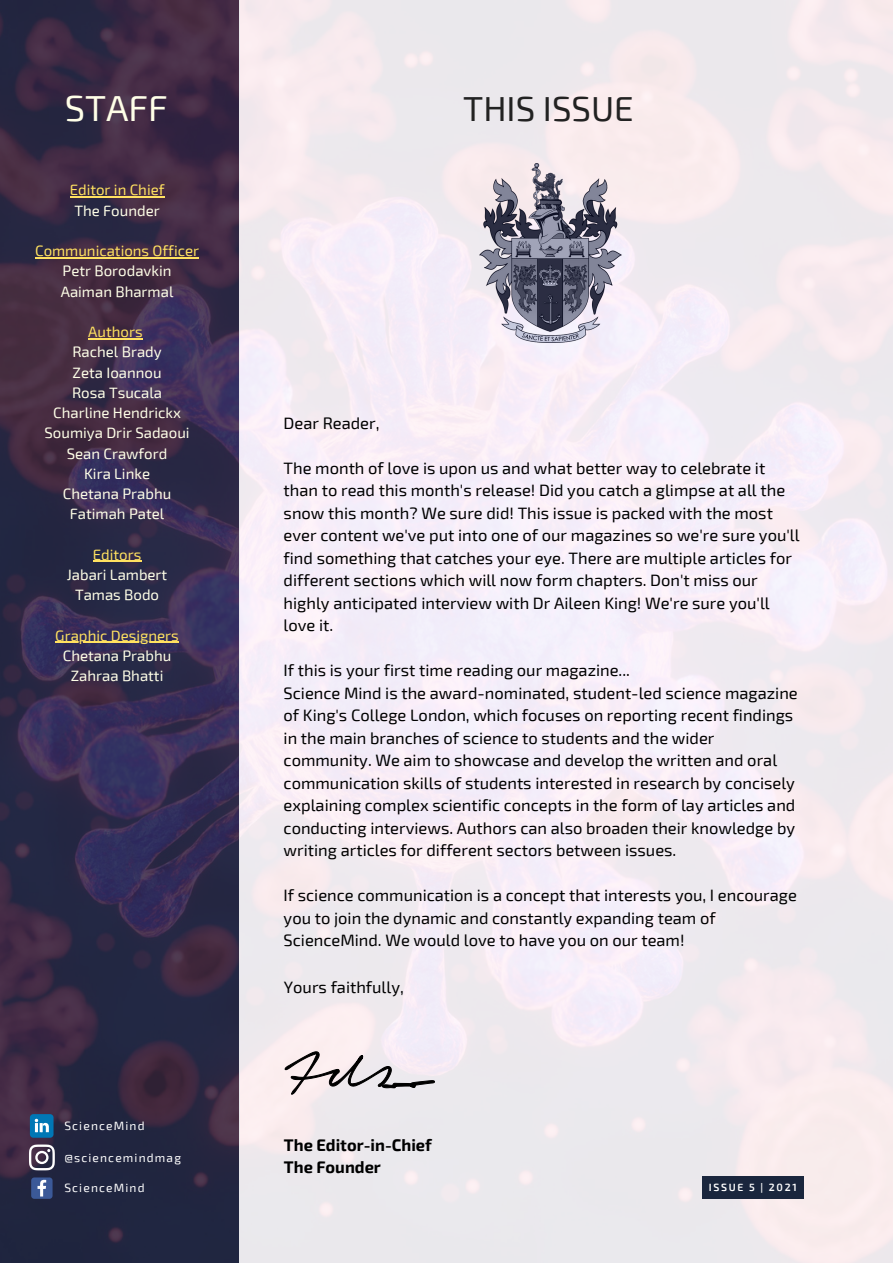
<style>
.page{position:relative;width:893px;height:1264px;background:#fff}
.page>*{position:absolute;margin:0;border:0;box-sizing:border-box;transform-origin:0 0}
.t1{font:36.15px "Exo 2";color:#ffffe8}
.t2{font:34.65px "Exo 2";color:#222}
.t3{font:16.5px/22.5px "Exo 2";color:#000}
.t4{font:700 16.5px "Exo 2";color:#000}
.t5{font:15px "Exo 2";color:#ffffe8}
.t6{font:15px "Exo 2";color:#ffe160}
.t7{font:12px "Exo 2";letter-spacing:.095em;color:#fff}
.t8{font:600 10.5px "Exo 2";letter-spacing:.16em;color:#fff}
</style>
<div class="page">
<svg style="left:0;top:0;width:239px;height:1262px;background:#352a48"></svg>
<div style="left:239px;top:0;width:653px;height:1262px;background:#f3ebef"></div>
<img style="left:479px;top:163px;width:142px;height:179px">
<svg style="left:29px;top:1144px;width:26px;height:26px"></svg>
<svg style="left:30px;top:1114px;width:24px;height:23px"></svg>
<div style="left:702px;top:1176px;width:101px;height:22px;background:#1a263d"></div>
<svg style="left:31px;top:1177px;width:22px;height:21px"></svg>
<hr style="left:70px;top:196px;width:94px;height:2px;background:#ffe160">
<hr style="left:35px;top:257px;width:164px;height:1px;background:#ffe160">
<hr style="left:88px;top:338px;width:55px;height:1px;background:#ffe160">
<hr style="left:93px;top:561px;width:48px;height:1px;background:#ffe160">
<hr style="left:55px;top:642px;width:124px;height:1px;background:#ffe160">
<svg style="left:284px;top:1051px;width:151px;height:43px"></svg>
<p class="t1" style="left:65px;top:85px;width:104px">STAFF</p>
<p class="t2" style="left:463px;top:86px;width:172px">THIS ISSUE</p>
<p class="t6" style="left:70px;top:180px;width:96px">Editor in Chief</p>
<p class="t5" style="left:74px;top:201px;width:87px">The Founder</p>
<p class="t6" style="left:35px;top:241px;width:165px">Communications Officer</p>
<p class="t5" style="left:63px;top:261px;width:111px">Petr Borodavkin</p>
<p class="t5" style="left:61px;top:281px;width:114px">Aaiman Bharmal</p>
<p class="t6" style="left:88px;top:322px;width:56px">Authors</p>
<p class="t5" style="left:72px;top:342px;width:91px">Rachel Brady</p>
<p class="t5" style="left:73px;top:362px;width:90px">Zeta Ioannou</p>
<p class="t5" style="left:72px;top:383px;width:92px">Rosa Tsucala</p>
<p class="t5" style="left:53px;top:403px;width:129px">Charline Hendrickx</p>
<p class="t5" style="left:45px;top:423px;width:147px">Soumiya Drir Sadaoui</p>
<p class="t5" style="left:67px;top:443px;width:102px">Sean Crawford</p>
<p class="t5" style="left:84px;top:464px;width:67px">Kira Linke</p>
<p class="t5" style="left:63px;top:484px;width:110px">Chetana Prabhu</p>
<p class="t5" style="left:70px;top:504px;width:96px">Fatimah Patel</p>
<p class="t6" style="left:93px;top:545px;width:50px">Editors</p>
<p class="t5" style="left:67px;top:565px;width:102px">Jabari Lambert</p>
<p class="t5" style="left:75px;top:585px;width:86px">Tamas Bodo</p>
<p class="t6" style="left:55px;top:625px;width:125px">Graphic Designers</p>
<p class="t5" style="left:63px;top:646px;width:110px">Chetana Prabhu</p>
<p class="t5" style="left:71px;top:666px;width:94px">Zahraa Bhatti</p>
<p class="t7" style="left:64px;top:1117px;width:82px">ScienceMind</p>
<p class="t7" style="left:64px;top:1149px;width:118px">@sciencemindmag</p>
<p class="t3" style="left:283px;top:411px;width:97px">Dear Reader,</p>
<p class="t3" style="left:283px;top:456px;width:517px">The month of love is upon us and what better way to celebrate it than to read this month's release! Did you catch a glimpse at all the snow this month? We sure did! This issue is packed with the most ever content we've put into one of our magazines so we're sure you'll find something that catches your eye. There are multiple articles for different sections which will now form chapters. Don't miss our highly anticipated interview with Dr Aileen King! We're sure you'll love it.</p>
<p class="t3" style="left:283px;top:658px;width:348px">If this is your first time reading our magazine...</p>
<p class="t3" style="left:283px;top:680px;width:515px">Science Mind is the award-nominated, student-led science magazine of King's College London, which focuses on reporting recent findings in the main branches of science to students and the wider community. We aim to showcase and develop the written and oral communication skills of students interested in research by concisely explaining complex scientific concepts in the form of lay articles and conducting interviews. Authors can also broaden their knowledge by writing articles for different sectors between issues.</p>
<p class="t3" style="left:283px;top:883px;width:514px">If science communication is a concept that interests you, I encourage you to join the dynamic and constantly expanding team of<br>ScienceMind. We would love to have you on our team!</p>
<p class="t3" style="left:284px;top:975px;width:121px">Yours faithfully,</p>
<p class="t4" style="left:284px;top:1134px;width:149px">The Editor-in-Chief</p>
<p class="t4" style="left:284px;top:1156px;width:98px">The Founder</p>
<p class="t7" style="left:64px;top:1179px;width:82px">ScienceMind</p>
<p class="t8" style="left:708px;top:1180px;width:89px">ISSUE 5 | 2021</p>
</div>
